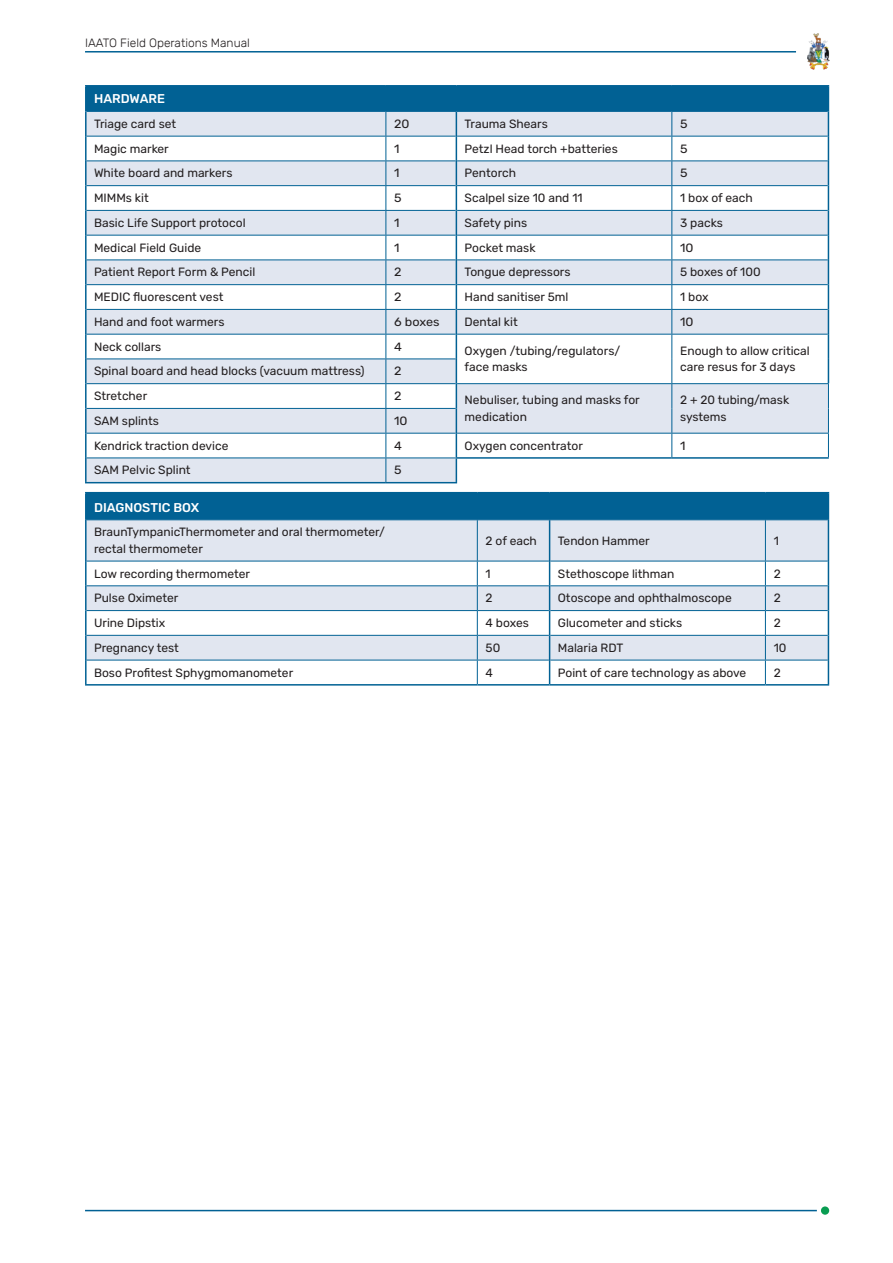
<style>
.page{position:relative;width:893px;height:1263px;background:#fff}
.page>*{position:absolute;margin:0;border:0;box-sizing:border-box;transform-origin:0 0}
.t1{font:500 12.75px "Rubik";color:#fff}
.t2{font:12px/16.5px "Rubik";color:#231f20}
.t3{font:12px "Rubik";color:#231f20;scale:1.05 1}
.t4{font:300 12px "Rubik";color:#231f20}
</style>
<div class="page">
<hr style="left:85px;top:1210px;width:732px;height:1px;background:#016194">
<hr style="left:85px;top:51px;width:711px;height:2px;background:#016194">
<img style="left:807px;top:34px;width:22px;height:36px">
<div style="left:821px;top:1206px;width:8px;height:9px;background:#099d52;border-radius:50%"></div>
<hr style="left:85px;top:85px;width:301px;height:2px;background:#016194">
<hr style="left:85px;top:87px;width:2px;height:24px;background:#016194">
<hr style="left:386px;top:85px;width:70px;height:2px;background:#016194">
<hr style="left:456px;top:85px;width:216px;height:2px;background:#016194">
<hr style="left:672px;top:85px;width:157px;height:2px;background:#016194">
<hr style="left:85px;top:111px;width:2px;height:25px;background:#016194">
<hr style="left:85px;top:136px;width:2px;height:25px;background:#016194">
<hr style="left:85px;top:161px;width:2px;height:25px;background:#016194">
<hr style="left:85px;top:186px;width:2px;height:24px;background:#016194">
<hr style="left:85px;top:210px;width:2px;height:25px;background:#016194">
<hr style="left:85px;top:235px;width:2px;height:25px;background:#016194">
<hr style="left:85px;top:260px;width:2px;height:25px;background:#016194">
<hr style="left:85px;top:285px;width:2px;height:24px;background:#016194">
<hr style="left:85px;top:309px;width:2px;height:25px;background:#016194">
<hr style="left:85px;top:334px;width:2px;height:25px;background:#016194">
<hr style="left:85px;top:359px;width:2px;height:25px;background:#016194">
<hr style="left:85px;top:384px;width:2px;height:24px;background:#016194">
<hr style="left:85px;top:408px;width:2px;height:25px;background:#016194">
<hr style="left:85px;top:433px;width:2px;height:25px;background:#016194">
<hr style="left:85px;top:458px;width:2px;height:24px;background:#016194">
<hr style="left:85px;top:482px;width:301px;height:1px;background:#016194">
<hr style="left:386px;top:482px;width:71px;height:1px;background:#016194">
<svg style="left:86px;top:86px;width:743px;height:396px"></svg>
<div style="left:87px;top:520px;width:741px;height:41px;background:#e1e6f0"></div>
<svg style="left:87px;top:562px;width:741px;height:122px"></svg>
<hr style="left:85px;top:492px;width:392px;height:1px;background:#016194">
<hr style="left:85px;top:493px;width:2px;height:27px;background:#016194">
<hr style="left:477px;top:492px;width:73px;height:1px;background:#016194">
<hr style="left:550px;top:492px;width:215px;height:1px;background:#016194">
<hr style="left:765px;top:492px;width:64px;height:1px;background:#016194">
<hr style="left:85px;top:520px;width:2px;height:41px;background:#016194">
<hr style="left:828px;top:520px;width:1px;height:41px;background:#016194">
<hr style="left:85px;top:561px;width:2px;height:25px;background:#016194">
<hr style="left:85px;top:586px;width:2px;height:25px;background:#016194">
<hr style="left:85px;top:611px;width:2px;height:24px;background:#016194">
<hr style="left:85px;top:635px;width:2px;height:25px;background:#016194">
<hr style="left:85px;top:660px;width:2px;height:24px;background:#016194">
<svg style="left:828px;top:561px;width:1px;height:123px"></svg>
<hr style="left:85px;top:684px;width:392px;height:2px;background:#016194">
<hr style="left:477px;top:684px;width:73px;height:2px;background:#016194">
<hr style="left:550px;top:684px;width:215px;height:2px;background:#016194">
<hr style="left:765px;top:684px;width:64px;height:2px;background:#016194">
<div style="left:86px;top:493px;width:743px;height:27px;background:#016194"></div>
<hr style="left:87px;top:519px;width:390px;height:1px;background:#016194">
<hr style="left:477px;top:519px;width:73px;height:1px;background:#016194">
<hr style="left:477px;top:520px;width:1px;height:41px;background:#016194">
<hr style="left:550px;top:519px;width:215px;height:1px;background:#016194">
<hr style="left:765px;top:519px;width:63px;height:1px;background:#016194">
<hr style="left:765px;top:520px;width:1px;height:41px;background:#016194">
<hr style="left:87px;top:561px;width:390px;height:1px;background:#016194">
<hr style="left:477px;top:561px;width:72px;height:1px;background:#016194">
<hr style="left:550px;top:561px;width:215px;height:1px;background:#016194">
<hr style="left:765px;top:561px;width:63px;height:1px;background:#016194">
<hr style="left:87px;top:585px;width:390px;height:1px;background:#016194">
<hr style="left:477px;top:585px;width:72px;height:1px;background:#016194">
<hr style="left:550px;top:585px;width:215px;height:1px;background:#016194">
<hr style="left:765px;top:585px;width:63px;height:1px;background:#016194">
<hr style="left:87px;top:610px;width:390px;height:1px;background:#016194">
<hr style="left:477px;top:610px;width:72px;height:1px;background:#016194">
<hr style="left:550px;top:610px;width:215px;height:1px;background:#016194">
<hr style="left:765px;top:610px;width:63px;height:1px;background:#016194">
<hr style="left:87px;top:635px;width:390px;height:1px;background:#016194">
<hr style="left:477px;top:635px;width:72px;height:1px;background:#016194">
<hr style="left:550px;top:635px;width:215px;height:1px;background:#016194">
<hr style="left:765px;top:635px;width:63px;height:1px;background:#016194">
<hr style="left:87px;top:660px;width:390px;height:1px;background:#016194">
<hr style="left:477px;top:660px;width:72px;height:1px;background:#016194">
<svg style="left:477px;top:561px;width:1px;height:123px"></svg>
<hr style="left:550px;top:660px;width:215px;height:1px;background:#016194">
<hr style="left:765px;top:660px;width:63px;height:1px;background:#016194">
<svg style="left:765px;top:561px;width:1px;height:123px"></svg>
<hr style="left:549px;top:520px;width:1px;height:41px;background:#016194">
<svg style="left:549px;top:561px;width:1px;height:123px"></svg>
<p class="t4" style="left:85px;top:37px;width:166px">IAATO Field Operations Manual</p>
<p class="t1" style="left:94px;top:91px;width:72px">HARDWARE</p>
<p class="t2" style="left:94px;top:116px;width:84px">Triage card set</p>
<p class="t3" style="left:394px;top:117px;width:16px">20</p>
<p class="t2" style="left:465px;top:116px;width:85px">Trauma Shears</p>
<p class="t3" style="left:680px;top:117px;width:9px">5</p>
<p class="t2" style="left:94px;top:141px;width:76px">Magic marker</p>
<p class="t3" style="left:394px;top:142px;width:7px">1</p>
<p class="t2" style="left:465px;top:141px;width:155px">Petzl Head torch +batteries</p>
<p class="t3" style="left:680px;top:142px;width:9px">5</p>
<p class="t2" style="left:94px;top:165px;width:140px">White board and markers</p>
<p class="t3" style="left:394px;top:166px;width:7px">1</p>
<p class="t2" style="left:465px;top:165px;width:53px">Pentorch</p>
<p class="t3" style="left:680px;top:166px;width:9px">5</p>
<p class="t2" style="left:94px;top:190px;width:56px">MIMMs kit</p>
<p class="t3" style="left:394px;top:191px;width:9px">5</p>
<p class="t2" style="left:465px;top:190px;width:120px">Scalpel size 10 and 11</p>
<p class="t2" style="left:680px;top:190px;width:74px">1 box of each</p>
<p class="t2" style="left:94px;top:215px;width:153px">Basic Life Support protocol</p>
<p class="t3" style="left:394px;top:216px;width:7px">1</p>
<p class="t2" style="left:465px;top:215px;width:64px">Safety pins</p>
<p class="t2" style="left:680px;top:215px;width:44px">3 packs</p>
<p class="t2" style="left:94px;top:240px;width:109px">Medical Field Guide</p>
<p class="t3" style="left:394px;top:241px;width:7px">1</p>
<p class="t2" style="left:465px;top:240px;width:72px">Pocket mask</p>
<p class="t3" style="left:680px;top:241px;width:14px">10</p>
<p class="t2" style="left:94px;top:264px;width:163px">Patient Report Form &amp; Pencil</p>
<p class="t3" style="left:394px;top:265px;width:9px">2</p>
<p class="t2" style="left:465px;top:264px;width:107px">Tongue depressors</p>
<p class="t2" style="left:680px;top:264px;width:82px">5 boxes of 100</p>
<p class="t2" style="left:94px;top:289px;width:131px">MEDIC fluorescent vest</p>
<p class="t3" style="left:394px;top:290px;width:9px">2</p>
<p class="t2" style="left:465px;top:289px;width:105px">Hand sanitiser 5ml</p>
<p class="t2" style="left:680px;top:289px;width:30px">1 box</p>
<p class="t2" style="left:94px;top:314px;width:132px">Hand and foot warmers</p>
<p class="t3" style="left:394px;top:315px;width:45px">6 boxes</p>
<p class="t2" style="left:465px;top:314px;width:55px">Dental kit</p>
<p class="t3" style="left:680px;top:315px;width:14px">10</p>
<p class="t2" style="left:94px;top:339px;width:69px">Neck collars</p>
<p class="t3" style="left:394px;top:340px;width:9px">4</p>
<p class="t2" style="left:465px;top:343px;width:157px">Oxygen /tubing/regulators/ face masks</p>
<p class="t2" style="left:680px;top:343px;width:131px">Enough to allow critical care resus for 3 days</p>
<p class="t2" style="left:94px;top:363px;width:272px">Spinal board and head blocks (vacuum mattress)</p>
<p class="t3" style="left:394px;top:364px;width:9px">2</p>
<p class="t2" style="left:94px;top:388px;width:55px">Stretcher</p>
<p class="t3" style="left:394px;top:389px;width:9px">2</p>
<p class="t2" style="left:465px;top:392px;width:177px">Nebuliser, tubing and masks for medication</p>
<p class="t2" style="left:680px;top:392px;width:111px">2 + 20 tubing/mask systems</p>
<p class="t2" style="left:94px;top:413px;width:66px">SAM splints</p>
<p class="t3" style="left:394px;top:414px;width:14px">10</p>
<p class="t2" style="left:94px;top:438px;width:136px">Kendrick traction device</p>
<p class="t3" style="left:394px;top:439px;width:9px">4</p>
<p class="t2" style="left:465px;top:438px;width:120px">Oxygen concentrator</p>
<p class="t3" style="left:680px;top:439px;width:7px">1</p>
<p class="t2" style="left:94px;top:462px;width:98px">SAM Pelvic Splint</p>
<p class="t3" style="left:394px;top:463px;width:9px">5</p>
<p class="t1" style="left:94px;top:500px;width:107px">DIAGNOSTIC BOX</p>
<p class="t2" style="left:94px;top:524px;width:292px">BraunTympanicThermometer and oral thermometer/ rectal thermometer</p>
<p class="t2" style="left:486px;top:532px;width:53px">2 of each</p>
<p class="t2" style="left:558px;top:532px;width:93px">Tendon Hammer</p>
<p class="t2" style="left:774px;top:532px;width:7px">1</p>
<p class="t2" style="left:94px;top:565px;width:158px">Low recording thermometer</p>
<p class="t2" style="left:486px;top:565px;width:7px">1</p>
<p class="t2" style="left:558px;top:565px;width:118px">Stethoscope lithman</p>
<p class="t2" style="left:774px;top:565px;width:9px">2</p>
<p class="t2" style="left:94px;top:590px;width:86px">Pulse Oximeter</p>
<p class="t2" style="left:486px;top:590px;width:9px">2</p>
<p class="t2" style="left:558px;top:590px;width:175px">Otoscope and ophthalmoscope</p>
<p class="t2" style="left:774px;top:590px;width:9px">2</p>
<p class="t2" style="left:94px;top:615px;width:73px">Urine Dipstix</p>
<p class="t2" style="left:486px;top:615px;width:45px">4 boxes</p>
<p class="t2" style="left:558px;top:615px;width:126px">Glucometer and sticks</p>
<p class="t2" style="left:774px;top:615px;width:9px">2</p>
<p class="t2" style="left:94px;top:640px;width:86px">Pregnancy test</p>
<p class="t2" style="left:486px;top:640px;width:16px">50</p>
<p class="t2" style="left:558px;top:640px;width:67px">Malaria RDT</p>
<p class="t2" style="left:774px;top:640px;width:14px">10</p>
<p class="t2" style="left:94px;top:664px;width:201px">Boso Profitest Sphygmomanometer</p>
<p class="t2" style="left:486px;top:664px;width:9px">4</p>
<p class="t2" style="left:558px;top:664px;width:190px">Point of care technology as above</p>
<p class="t2" style="left:774px;top:664px;width:9px">2</p>
</div>
